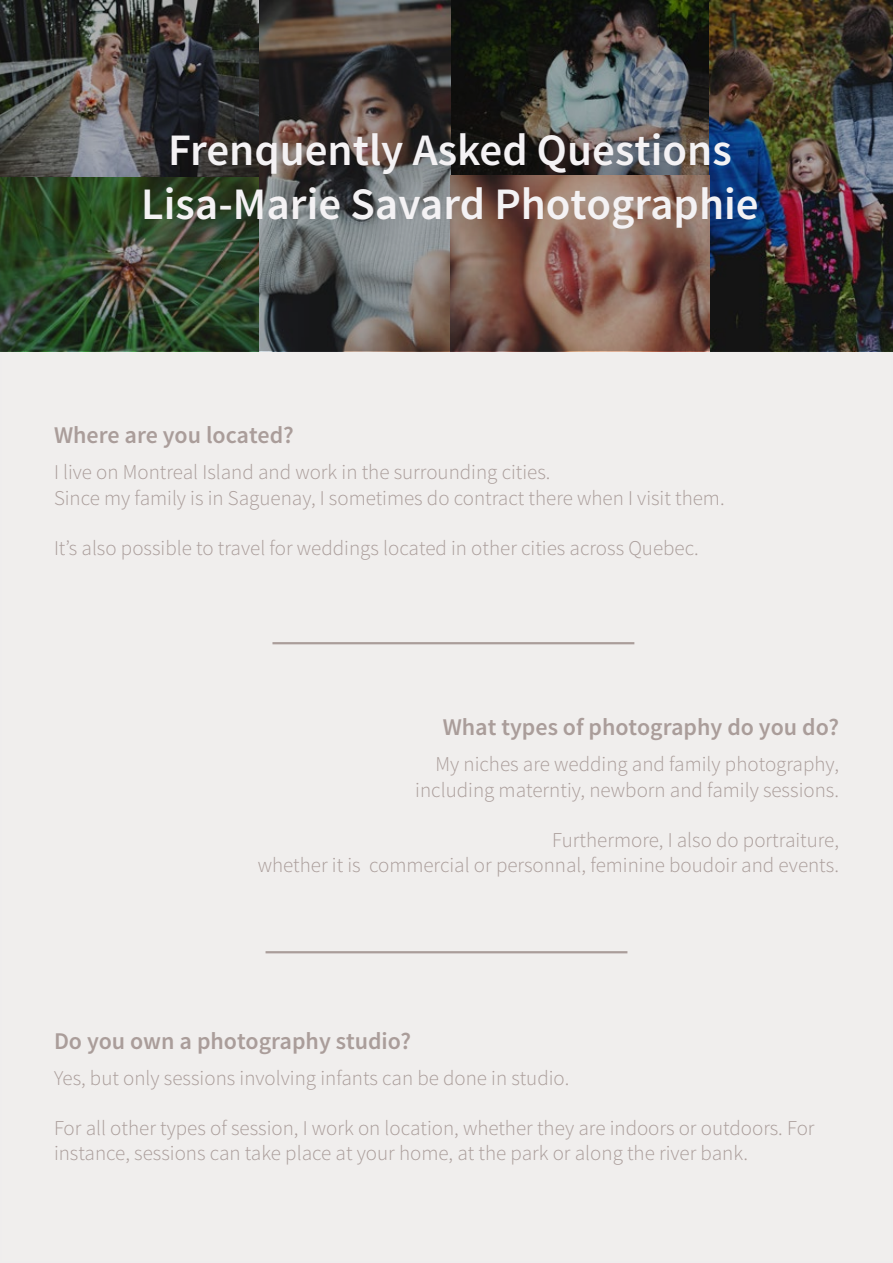
<style>
.page{position:relative;width:893px;height:1263px;background:#fff}
.page>*{position:absolute;margin:0;border:0;box-sizing:border-box;transform-origin:0 0}
.t1{font:600 45px/54px "Source Sans Pro";color:#f4f2f4;text-align:center}
.t2{font:600 24px "Source Sans Pro";color:#aa9d9a}
.t3{font:300 21px/25.2px "Source Sans Pro";color:#aa9d9a}
</style>
<div class="page">
<div style="left:1px;top:1px;width:891px;height:1261px;background:#f0eeed"></div>
<hr style="left:272px;top:642px;width:362px;height:2px;background:#aa9d9a">
<hr style="left:266px;top:951px;width:361px;height:2px;background:#aa9d9a">
<img style="left:0;top:0;width:893px;height:351px">
<h1 class="t1" style="left:141px;top:124px;width:619px">Frenquently Asked Questions<br>Lisa-Marie Savard Photographie</h1>
<p class="t2" style="left:54px;top:420px;width:241px">Where are you located?</p>
<p class="t3" style="left:54px;top:460px;width:672px">I live on Montreal Island and work in the surrounding cities.<br>Since my family is in Saguenay, I sometimes do contract there when I visit them.</p>
<p class="t3" style="left:54px;top:536px;width:646px">It’s also possible to travel for weddings located in other cities across Quebec.</p>
<p class="t2" style="left:443px;top:712px;width:398px">What types of photography do you do?</p>
<p class="t3" style="left:415px;top:752px;width:425px;text-align:right">My niches are wedding and family photography, including materntiy, newborn and family sessions.</p>
<p class="t3" style="left:258px;top:828px;width:583px;text-align:right">Furthermore, I also do portraiture,<br>whether it is commercial or personnal, feminine boudoir and events.</p>
<p class="t2" style="left:54px;top:1025px;width:359px">Do you own a photography studio?</p>
<p class="t3" style="left:54px;top:1065px;width:517px">Yes, but only sessions involving infants can be done in studio.</p>
<p class="t3" style="left:54px;top:1115px;width:762px">For all other types of session, I work on location, whether they are indoors or outdoors. For instance, sessions can take place at your home, at the park or along the river bank.</p>
</div>
